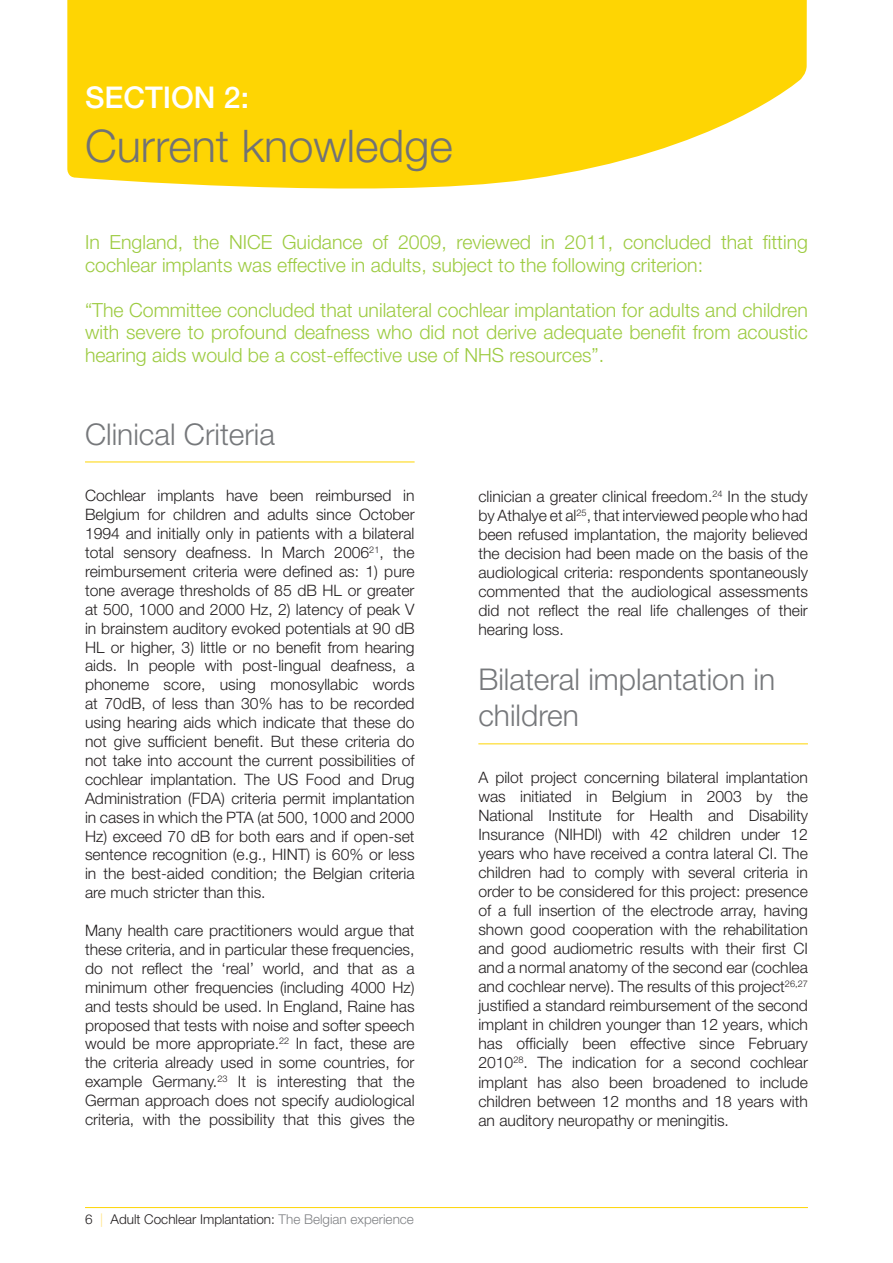
<style>
.page{position:relative;width:893px;height:1263px;background:#fff}
.page>*{position:absolute;margin:0;border:0;box-sizing:border-box;transform-origin:0 0}
.Platte_tekst{font:300 45px "Helvetica Neue";color:#717275}
.Grijze_titel_met_gel{font:300 30px/36.2px "Helvetica Neue";color:#76787b}
.Platte_tekst-2{font:500 30px "Helvetica Neue";color:#fff}
.Groene_inleiding_sec{font:300 19.5px/22.5px "Helvetica Neue";color:#9dcb41}
.Platte_tekst_10_5_pt{font:300 15.75px/18.9px "Helvetica Neue";color:#231f20;text-align:justify}
.t1{font:300 13.5px "Helvetica Neue";color:#231f20}
.s1{color:#ffe480}
.s2{color:#808285}
</style>
<div class="page">
<hr style="left:85px;top:1207px;width:723px;height:1px;background:#fed503">
<svg style="left:67px;top:0;width:740px;height:189px;background:#fed91e"></svg>
<hr style="left:85px;top:462px;width:330px;height:1px;background:#fed503">
<hr style="left:478px;top:743px;width:330px;height:1px;background:#fed503">
<p class="Platte_tekst-2" style="left:85px;top:80px;width:165px">SECTION 2:</p>
<p class="Platte_tekst" style="left:85px;top:119px;width:369px">Current knowledge</p>
<p class="Groene_inleiding_sec" style="left:85px;top:231px;width:724px">In England, the NICE Guidance of 2009, reviewed in 2011, concluded that fitting cochlear implants was effective in adults, subject to the following criterion:</p>
<p class="Groene_inleiding_sec" style="left:85px;top:298px;width:724px;text-align:justify">“The Committee concluded that unilateral cochlear implantation for adults and children with severe to profound deafness who did not derive adequate benefit from acoustic hearing aids would be a cost-effective use of NHS resources”.</p>
<p class="Grijze_titel_met_gel" style="left:85px;top:415px;width:192px">Clinical Criteria</p>
<p class="Platte_tekst_10_5_pt" style="left:85px;top:486px;width:331px">Cochlear implants have been reimbursed in Belgium for children and adults since October 1994 and initially only in patients with a bilateral total sensory deafness. In March 2006<sup>21</sup>, the reimbursement criteria were defined as: 1) pure tone average thresholds of 85 dB HL or greater at 500, 1000 and 2000 Hz, 2) latency of peak V in brainstem auditory evoked potentials at 90 dB HL or higher, 3) little or no benefit from hearing aids. In people with post-lingual deafness, a phoneme score, using monosyllabic words at 70dB, of less than 30% has to be recorded using hearing aids which indicate that these do not give sufficient benefit. But these criteria do not take into account the current possibilities of cochlear implantation. The US Food and Drug Administration (FDA) criteria permit implantation in cases in which the PTA (at 500, 1000 and 2000<br>Hz) exceed 70 dB for both ears and if open-set sentence recognition (e.g., HINT) is 60% or less in the best-aided condition; the Belgian criteria are much stricter than this.</p>
<p class="Platte_tekst_10_5_pt" style="left:85px;top:921px;width:331px">Many health care practitioners would argue that these criteria, and in particular these frequencies, do not reflect the ‘real’ world, and that as a minimum other frequencies (including 4000 Hz) and tests should be used. In England, Raine has proposed that tests with noise and softer speech would be more appropriate.<sup>22</sup> In fact, these are the criteria already used in some countries, for example Germany.<sup>23</sup> It is interesting that the German approach does not specify audiological criteria, with the possibility that this gives the</p>
<p class="t1" style="left:85px;top:1211px;width:330px">6 <span class="s1">|</span> Adult Cochlear Implantation: <span class="s2">The Belgian experience</span></p>
<p class="Platte_tekst_10_5_pt" style="left:478px;top:487px;width:331px">clinician a greater clinical freedom.<sup>24</sup> In the study by Athalye et al<sup>25</sup>, that interviewed people who had been refused implantation, the majority believed the decision had been made on the basis of the audiological criteria: respondents spontaneously commented that the audiological assessments did not reflect the real life challenges of their hearing loss.</p>
<p class="Grijze_titel_met_gel" style="left:478px;top:661px;width:298px">Bilateral implantation in children</p>
<p class="Platte_tekst_10_5_pt" style="left:478px;top:768px;width:331px">A pilot project concerning bilateral implantation was initiated in Belgium in 2003 by the National Institute for Health and Disability Insurance (NIHDI) with 42 children under 12 years who have received a contra lateral CI. The children had to comply with several criteria in order to be considered for this project: presence of a full insertion of the electrode array, having shown good cooperation with the rehabilitation and good audiometric results with their first CI and a normal anatomy of the second ear (cochlea and cochlear nerve). The results of this project<sup>26,27 </sup>justified a standard reimbursement of the second implant in children younger than 12 years, which has officially been effective since February 2010<sup>28</sup>. The indication for a second cochlear implant has also been broadened to include children between 12 months and 18 years with an auditory neuropathy or meningitis.</p>
</div>
